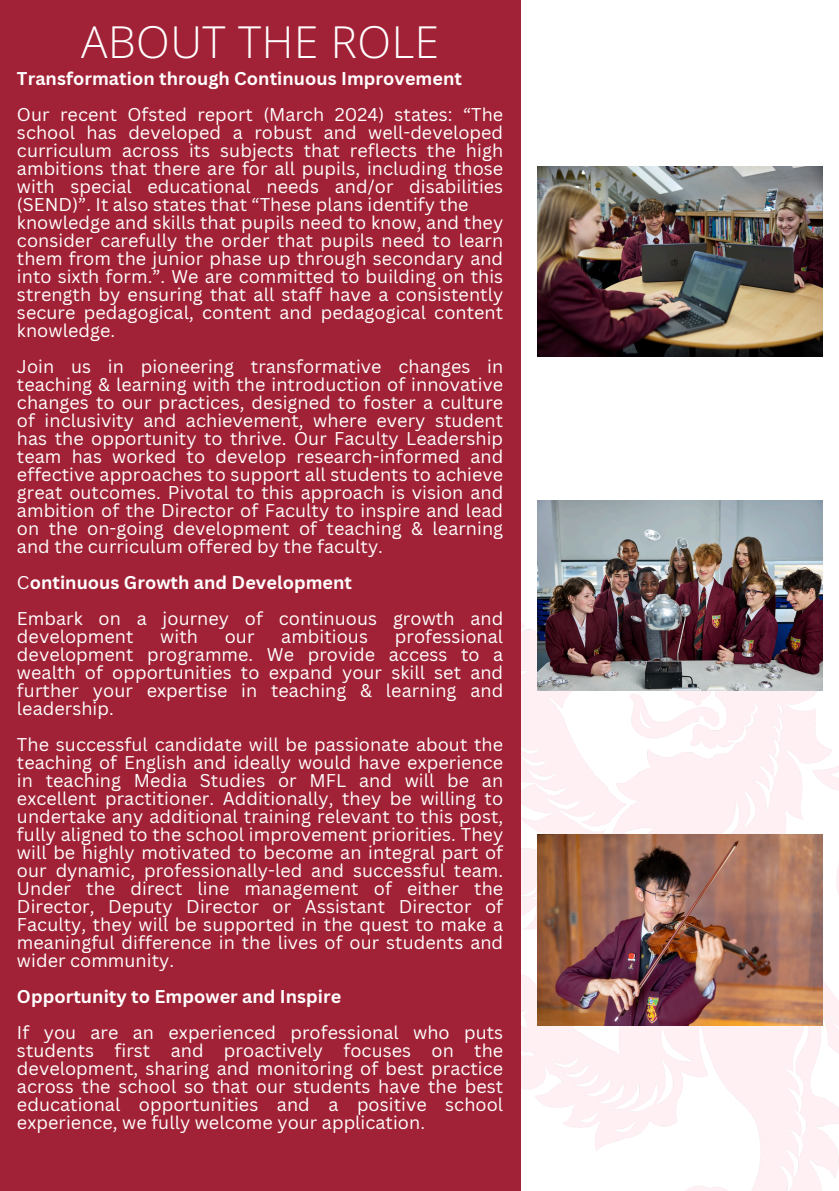
<style>
.page{position:relative;width:839px;height:1191px;background:#fff}
.page>*{position:absolute;margin:0;border:0;box-sizing:border-box;transform-origin:0 0}
.t1{font:300 44px "Open Sans";letter-spacing:.01em;color:#fff}
.t2{font:18px/18px "Canva Sans";letter-spacing:.005em;color:#fff;text-align:justify}
.t3{font:700 18px "Canva Sans";letter-spacing:.005em;color:#fff}
.s1{font-weight:400}
</style>
<div class="page">
<img style="left:520px;top:613px;width:318px;height:578px">
<div style="left:0;top:0;width:520px;height:1191px;background:#a12236"></div>
<img style="left:537px;top:166px;width:285px;height:191px">
<img style="left:537px;top:500px;width:285px;height:191px">
<img style="left:537px;top:835px;width:285px;height:190px">
<p class="t1" style="left:81px;top:11px;width:359px">ABOUT THE ROLE</p>
<p class="t3" style="left:17px;top:66px;width:446px">Transformation through Continuous Improvement</p>
<p class="t2" style="left:17px;top:105px;width:487px">Our recent Ofsted report (March 2024) states: “The school has developed a robust and well-developed curriculum across its subjects that reflects the high ambitions that there are for all pupils, including those with special educational needs and/or disabilities (SEND)”. It also states that “These plans identify the</p>
<p class="t2" style="left:17px;top:213px;width:487px">knowledge and skills that pupils need to know, and they consider carefully the order that pupils need to learn them from the junior phase up through secondary and into sixth form.”. We are committed to building on this strength by ensuring that all staff have a consistently secure pedagogical, content and pedagogical content knowledge.</p>
<p class="t2" style="left:17px;top:357px;width:487px">Join us in pioneering transformative changes in teaching &amp; learning with the introduction of innovative changes to our practices, designed to foster a culture of inclusivity and achievement, where every student has the opportunity to thrive. Our Faculty Leadership team has worked to develop research-informed and effective approaches to support all students to achieve great outcomes. Pivotal to this approach is vision and ambition of the Director of Faculty to inspire and lead on the on-going development of teaching &amp; learning and the curriculum offered by the faculty.</p>
<h2 class="t3" style="left:17px;top:570px;width:336px"><span class="s1">C</span>ontinuous Growth and Development</h2>
<p class="t2" style="left:17px;top:609px;width:487px">Embark on a journey of continuous growth and development</p>
<p class="t2" style="left:17px;top:627px;width:487px;text-indent:378px">professional development programme. We provide access to a wealth of opportunities to expand your skill set and further your expertise in teaching &amp; learning and leadership.</p>
<p class="t2" style="left:17px;top:735px;width:487px">The successful candidate will be passionate about the teaching of English and ideally would have experience in teaching Media Studies or MFL and will be an excellent practitioner. Additionally, they be willing to undertake any additional training relevant to this post, fully aligned to the school improvement priorities. They will be highly motivated to become an integral part of our dynamic, professionally-led and successful team.<br>Under the direct line management of either the Director, Deputy Director or Assistant Director of Faculty, they will be supported in the quest to make a meaningful difference in the lives of our students and wider community.</p>
<p class="t3" style="left:17px;top:984px;width:326px">Opportunity to Empower and Inspire</p>
<p class="t2" style="left:17px;top:1023px;width:487px">If you are an experienced professional who puts students first and proactively focuses on the development, sharing and monitoring of best practice across the school so that our students have the best educational opportunities and a positive school experience, we fully welcome your application.</p>
<p class="t2" style="left:160px;top:627px;width:39px">with</p>
<p class="t2" style="left:225px;top:627px;width:31px">our</p>
<p class="t2" style="left:281px;top:627px;width:88px">ambitious</p>
</div>
